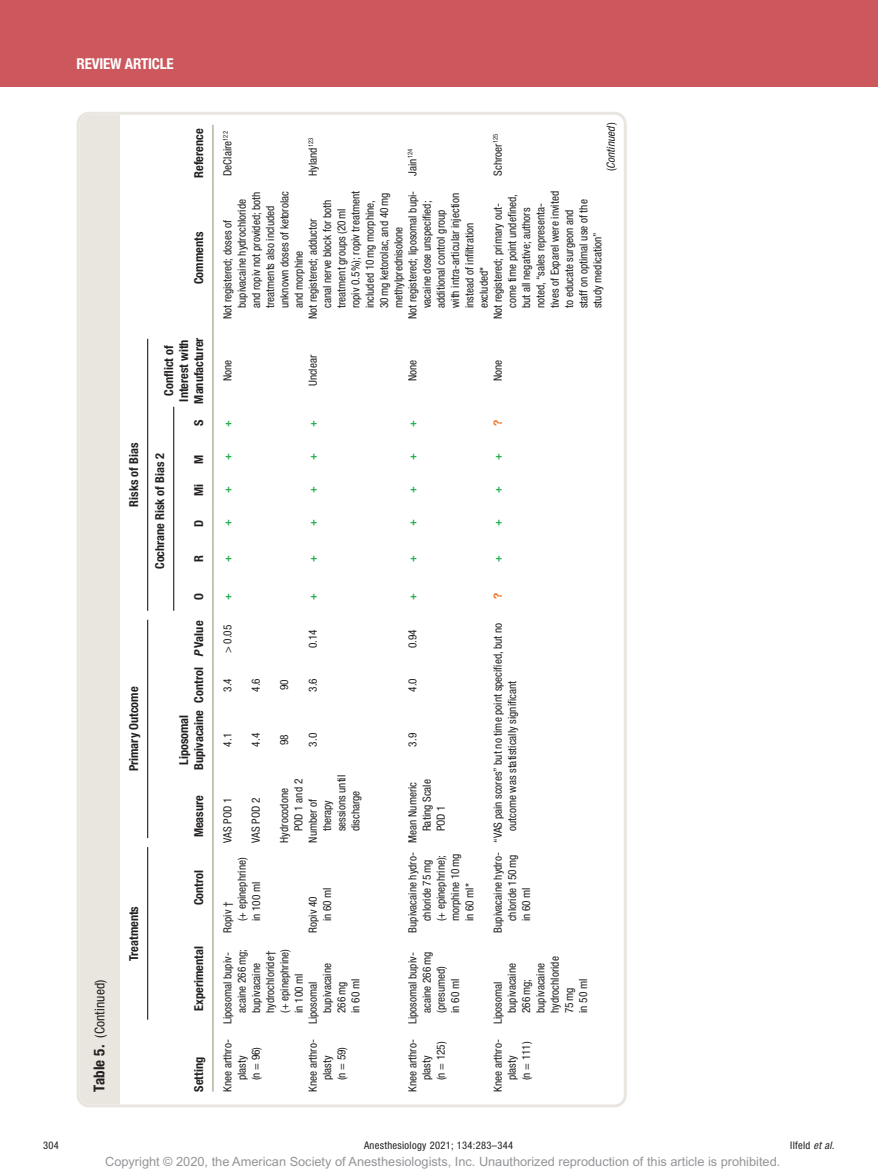
<style>
.page{position:relative;width:878px;height:1175px;background:#fff}
.page>*{position:absolute;margin:0;border:0;box-sizing:border-box;transform-origin:0 0}
.t1{font:700 condensed 15px "Helvetica Neue LT Std";letter-spacing:-.01em;color:#fff}
.t2{font:condensed 13.5px "Helvetica Neue LT Std";letter-spacing:.01em;color:#231f20}
.t3{font:12.75px "Arial MT Std";color:#939598}
.t4{font:700 condensed 12.3px/15px "Helvetica Neue LT Std";color:#231f20}
.t5{font:condensed 11.25px/14.2px "Helvetica Neue LT Std";color:#231f20}
.t6{font:700 11.25px "Helvetica Neue LT Std";color:#24af50}
.t7{font:italic condensed 11.25px "Helvetica Neue LT Std";color:#231f20}
.t8{font:700 11.25px "Helvetica Neue LT Std";color:#ee7b30}
.t9{font:condensed 10.5px "Helvetica Neue LT Std";letter-spacing:.03em;color:#231f20}
.s1{font-weight:700;font-size:15px}
.s2{font-style:italic}
.s3{font-style:normal}
</style>
<div class="page">
<div style="left:0;top:0;width:878px;height:86px;background:#cc575d"></div>
<hr style="left:212px;top:1024px;width:1px;height:67px;background:#9f967d">
<hr style="left:212px;top:932px;width:1px;height:92px;background:#9f967d">
<hr style="left:212px;top:842px;width:1px;height:90px;background:#9f967d">
<hr style="left:212px;top:772px;width:1px;height:70px;background:#9f967d">
<hr style="left:212px;top:577px;width:1px;height:38px;background:#9f967d">
<hr style="left:212px;top:539px;width:1px;height:38px;background:#9f967d">
<hr style="left:212px;top:507px;width:1px;height:32px;background:#9f967d">
<hr style="left:212px;top:473px;width:1px;height:34px;background:#9f967d">
<hr style="left:212px;top:440px;width:1px;height:33px;background:#9f967d">
<hr style="left:212px;top:407px;width:1px;height:33px;background:#9f967d">
<hr style="left:212px;top:334px;width:1px;height:73px;background:#9f967d">
<hr style="left:212px;top:182px;width:1px;height:152px;background:#9f967d">
<hr style="left:212px;top:125px;width:1px;height:57px;background:#9f967d">
<hr style="left:212px;top:707px;width:1px;height:65px;background:#9f967d">
<hr style="left:212px;top:662px;width:1px;height:45px;background:#9f967d">
<hr style="left:212px;top:615px;width:1px;height:47px;background:#9f967d">
<div style="left:80px;top:115px;width:39px;height:989px;background:#e9e6df"></div>
<hr style="left:147px;top:847px;width:1px;height:172px;background:#231f20">
<hr style="left:147px;top:620px;width:1px;height:218px;background:#231f20">
<hr style="left:147px;top:339px;width:1px;height:271px;background:#231f20">
<hr style="left:173px;top:407px;width:1px;height:203px;background:#231f20">
<div style="left:77px;top:112px;width:549px;height:995px;border:3px solid #e9e6df;border-radius:11px"></div>
<h1 class="t1" style="left:77px;top:54px;width:99px">REVIEW ARTICLE</h1>
<p class="t2" style="left:92px;top:1091px;width:114px;rotate:-90deg"><span class="s1">Table 5.</span> (Continued)</p>
<p class="t4" style="left:191px;top:178px;width:51px;rotate:-90deg">Reference</p>
<p class="t4" style="left:191px;top:284px;width:54px;rotate:-90deg">Comments</p>
<p class="t4" style="left:126px;top:506px;width:65px;rotate:-90deg">Risks of Bias</p>
<p class="t4" style="left:126px;top:771px;width:86px;rotate:-90deg">Primary Outcome</p>
<p class="t4" style="left:126px;top:960px;width:56px;rotate:-90deg">Treatments</p>
<p class="t4" style="left:161px;top:403px;width:68px;text-align:center;rotate:-90deg">Conflict of<br>Interest with<br>Manufacturer</p>
<p class="t4" style="left:152px;top:569px;width:118px;rotate:-90deg">Cochrane Risk of Bias 2</p>
<p class="t4" style="left:191px;top:426px;width:8px;rotate:-90deg">S</p>
<p class="t4" style="left:191px;top:464px;width:11px;rotate:-90deg">M</p>
<p class="t4" style="left:191px;top:496px;width:14px;rotate:-90deg">Mi</p>
<p class="t4" style="left:191px;top:526px;width:9px;rotate:-90deg">D</p>
<p class="t4" style="left:191px;top:561px;width:8px;rotate:-90deg">R</p>
<p class="t4" style="left:191px;top:600px;width:8px;rotate:-90deg">O</p>
<p class="t4" style="left:176px;top:769px;width:150px;text-indent:5px;rotate:-90deg">Liposomal<br>Bupivacaine Control <span class="s2">P</span> Value</p>
<p class="t4" style="left:191px;top:837px;width:44px;rotate:-90deg">Measure</p>
<p class="t4" style="left:191px;top:905px;width:37px;rotate:-90deg">Control</p>
<p class="t4" style="left:191px;top:1010px;width:66px;rotate:-90deg">Experimental</p>
<p class="t4" style="left:191px;top:1091px;width:36px;rotate:-90deg">Setting</p>
<p class="t5" style="left:220px;top:176px;width:46px;rotate:-90deg">DeClaire<sup>122</sup></p>
<p class="t5" style="left:306px;top:176px;width:39px;rotate:-90deg">Hyland<sup>123</sup></p>
<p class="t5" style="left:405px;top:176px;width:28px;rotate:-90deg">Jain<sup>124</sup></p>
<p class="t5" style="left:490px;top:176px;width:43px;rotate:-90deg">Schroer<sup>125</sup></p>
<p class="t7" style="left:604px;top:171px;width:50px;rotate:-90deg"><span class="s3">(</span>Continued<span class="s3">)</span></p>
<p class="t5" style="left:305px;top:308px;width:118px;text-indent:-11px;rotate:-90deg">Not registered; adductor<br>canal nerve block for both treatment groups (20ml ropiv 0.5%); ropiv treatment included 10mg morphine,<br>30mg ketorolac, and 40mg methylprednisolone</p>
<p class="t5" style="left:405px;top:308px;width:119px;text-indent:-11px;rotate:-90deg">Not registered; liposomal bupi&shy;vacaine dose unspecified; additional control group with intra-articular injection instead of infiltration excluded*</p>
<p class="t5" style="left:220px;top:308px;width:118px;text-indent:-11px;rotate:-90deg">Not registered; doses of bupivacaine hydrochloride and ropiv not provided; both treatments also included unknown doses of ketorolac and morphine</p>
<p class="t5" style="left:490px;top:308px;width:118px;text-indent:-11px;rotate:-90deg">Not registered; primary out&shy;come time point undefined, but all negative; authors noted, “sales representa&shy;tives of Exparel were invited to educate surgeon and staff on optimal use of the study medication”</p>
<p class="t5" style="left:220px;top:381px;width:23px;rotate:-90deg">None</p>
<p class="t5" style="left:305px;top:386px;width:33px;rotate:-90deg">Unclear</p>
<p class="t5" style="left:405px;top:381px;width:23px;rotate:-90deg">None</p>
<p class="t5" style="left:490px;top:381px;width:23px;rotate:-90deg">None</p>
<p class="t6" style="left:220px;top:427px;width:8px;rotate:-90deg">+</p>
<p class="t6" style="left:306px;top:427px;width:8px;rotate:-90deg">+</p>
<p class="t6" style="left:405px;top:427px;width:8px;rotate:-90deg">+</p>
<p class="t8" style="left:491px;top:426px;width:8px;rotate:-90deg">?</p>
<p class="t6" style="left:220px;top:459px;width:8px;rotate:-90deg">+</p>
<p class="t6" style="left:306px;top:460px;width:8px;rotate:-90deg">+</p>
<p class="t6" style="left:405px;top:459px;width:8px;rotate:-90deg">+</p>
<p class="t6" style="left:491px;top:459px;width:8px;rotate:-90deg">+</p>
<p class="t6" style="left:220px;top:493px;width:8px;rotate:-90deg">+</p>
<p class="t6" style="left:306px;top:493px;width:8px;rotate:-90deg">+</p>
<p class="t6" style="left:405px;top:493px;width:8px;rotate:-90deg">+</p>
<p class="t6" style="left:491px;top:493px;width:8px;rotate:-90deg">+</p>
<p class="t6" style="left:220px;top:526px;width:8px;rotate:-90deg">+</p>
<p class="t6" style="left:306px;top:526px;width:8px;rotate:-90deg">+</p>
<p class="t6" style="left:405px;top:526px;width:8px;rotate:-90deg">+</p>
<p class="t6" style="left:491px;top:526px;width:8px;rotate:-90deg">+</p>
<p class="t6" style="left:220px;top:561px;width:8px;rotate:-90deg">+</p>
<p class="t6" style="left:306px;top:561px;width:8px;rotate:-90deg">+</p>
<p class="t6" style="left:405px;top:561px;width:8px;rotate:-90deg">+</p>
<p class="t6" style="left:491px;top:561px;width:8px;rotate:-90deg">+</p>
<p class="t6" style="left:220px;top:599px;width:8px;rotate:-90deg">+</p>
<p class="t6" style="left:306px;top:599px;width:8px;rotate:-90deg">+</p>
<p class="t6" style="left:405px;top:599px;width:8px;rotate:-90deg">+</p>
<p class="t8" style="left:491px;top:599px;width:8px;rotate:-90deg">?</p>
<p class="t5" style="left:220px;top:653px;width:30px;rotate:-90deg">&gt; 0.05</p>
<p class="t5" style="left:305px;top:648px;width:20px;rotate:-90deg">0.14</p>
<p class="t5" style="left:405px;top:648px;width:20px;rotate:-90deg">0.94</p>
<p class="t5" style="left:220px;top:692px;width:15px;rotate:-90deg">3.4</p>
<p class="t5" style="left:248px;top:691px;width:15px;rotate:-90deg">4.6</p>
<p class="t5" style="left:277px;top:690px;width:12px;rotate:-90deg">90</p>
<p class="t5" style="left:305px;top:692px;width:15px;rotate:-90deg">3.6</p>
<p class="t5" style="left:405px;top:692px;width:15px;rotate:-90deg">4.0</p>
<p class="t5" style="left:220px;top:746px;width:15px;rotate:-90deg">4.1</p>
<p class="t5" style="left:248px;top:746px;width:15px;rotate:-90deg">4.4</p>
<p class="t5" style="left:277px;top:745px;width:12px;rotate:-90deg">98</p>
<p class="t5" style="left:305px;top:746px;width:15px;rotate:-90deg">3.0</p>
<p class="t5" style="left:405px;top:746px;width:15px;rotate:-90deg">3.9</p>
<p class="t5" style="left:220px;top:842px;width:46px;rotate:-90deg">VAS POD 1</p>
<p class="t5" style="left:248px;top:842px;width:46px;rotate:-90deg">VAS POD 2</p>
<p class="t5" style="left:305px;top:831px;width:58px;text-indent:-11px;rotate:-90deg">Number of therapy sessions until discharge</p>
<p class="t5" style="left:277px;top:831px;width:54px;text-indent:-11px;rotate:-90deg">Hydrocodone<br>POD 1 and 2</p>
<p class="t5" style="left:405px;top:831px;width:53px;text-indent:-11px;rotate:-90deg">Mean Numeric<br>Rating Scale<br>POD 1</p>
<p class="t5" style="left:490px;top:831px;width:210px;text-indent:-11px;rotate:-90deg">“VAS pain scores” but no time point specified, but no outcome was statistically significant</p>
<p class="t5" style="left:220px;top:921px;width:65px;text-indent:-11px;rotate:-90deg">Ropiv †<br>(+ epinephrine) in 100 ml</p>
<p class="t5" style="left:305px;top:921px;width:36px;text-indent:-11px;rotate:-90deg">Ropiv 40 in 60 ml</p>
<p class="t5" style="left:405px;top:921px;width:71px;text-indent:-11px;rotate:-90deg">Bupivacaine hydro&shy;chloride 75mg (+ epinephrine); morphine 10mg in 60 ml*</p>
<p class="t5" style="left:490px;top:921px;width:71px;text-indent:-11px;rotate:-90deg">Bupivacaine hydro&shy;chloride 150mg in 60 ml</p>
<p class="t5" style="left:220px;top:1013px;width:65px;text-indent:-11px;rotate:-90deg">Liposomal bupiv&shy;acaine 266mg; bupivacaine hydrochloride† (+ epinephrine) in 100 ml</p>
<p class="t5" style="left:305px;top:1013px;width:51px;text-indent:-11px;rotate:-90deg">Liposomal bupivacaine<br>266mg<br>in 60 ml</p>
<p class="t5" style="left:405px;top:1013px;width:62px;text-indent:-11px;rotate:-90deg">Liposomal bupiv&shy;acaine 266mg (presumed)<br>in 60 ml</p>
<p class="t5" style="left:490px;top:1013px;width:58px;text-indent:-11px;rotate:-90deg">Liposomal bupivacaine<br>266mg; bupivacaine hydrochloride<br>75mg<br>in 50 ml</p>
<p class="t5" style="left:220px;top:1091px;width:54px;text-align:center;rotate:-90deg">Knee arthro&shy;plasty<br>(n = 96)</p>
<p class="t5" style="left:305px;top:1091px;width:54px;text-align:center;rotate:-90deg">Knee arthro&shy;plasty<br>(n = 59)</p>
<p class="t5" style="left:405px;top:1080px;width:43px;text-indent:-11px;rotate:-90deg">Knee arthro&shy;plasty<br>(n = 125)</p>
<p class="t5" style="left:490px;top:1080px;width:43px;text-indent:-11px;rotate:-90deg">Knee arthro&shy;plasty<br>(n = 111)</p>
<p class="t9" style="left:43px;top:1139px;width:17px">304</p>
<p class="t9" style="left:364px;top:1139px;width:151px">Anesthesiology 2021; 134:283–344</p>
<p class="t9" style="left:790px;top:1139px;width:46px">Ilfeld <span class="s2">et al.</span></p>
<p class="t3" style="left:105px;top:1154px;width:676px">Copyright © 2020, the American Society of Anesthesiologists, Inc. Unauthorized reproduction of this article is prohibited.</p>
</div>
